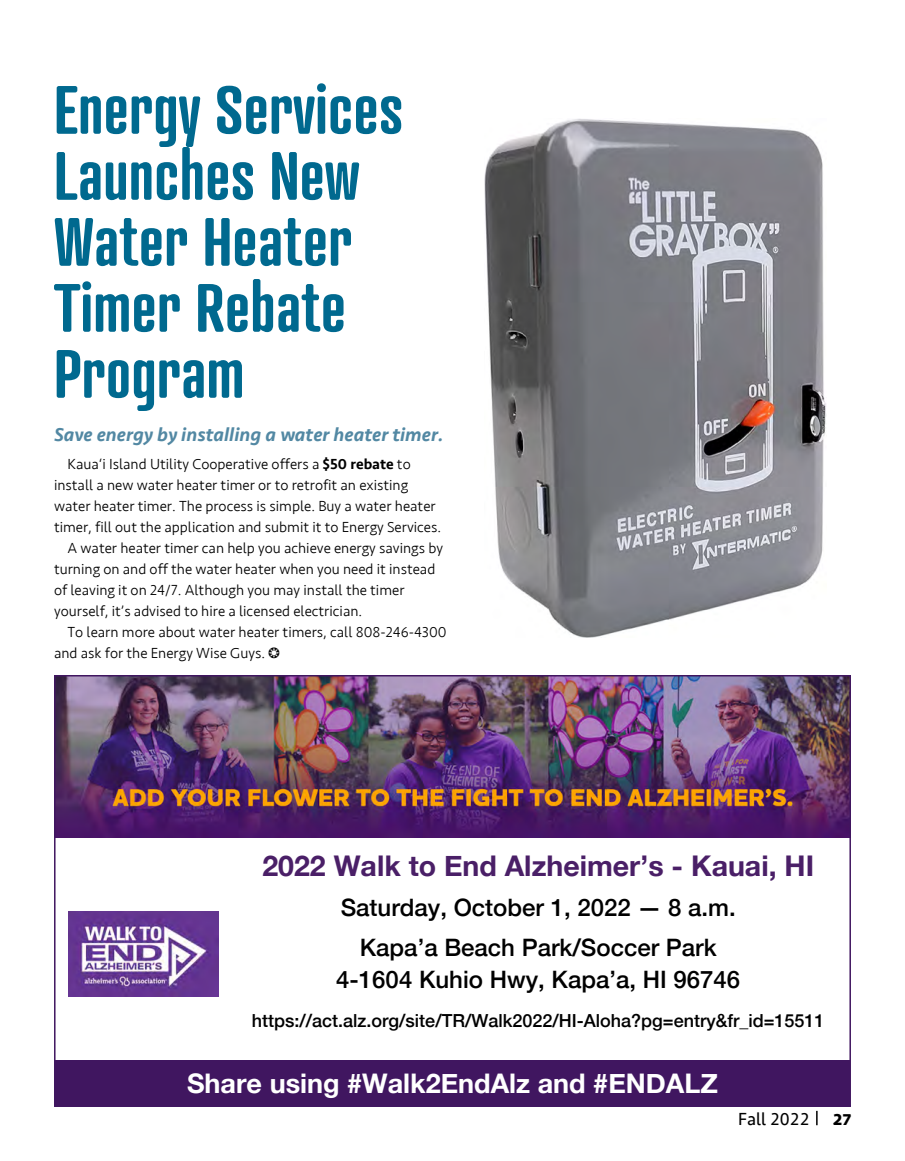
<style>
.page{position:relative;width:905px;height:1161px;background:#fff}
.page>*{position:absolute;margin:0;border:0;box-sizing:border-box;transform-origin:0 0}
.t1{font:600 66px/66px "Atrament";color:#00698f}
.t2{font:700 28.5px "Helvetica Neue";color:#4a1f67}
.t3{font:700 27px "Helvetica Neue";color:#fff}
.t4{font:500 24px/39.8px "Helvetica Neue";color:#000;text-align:center}
.t5{font:italic 500 19.5px "Seravek";color:#5288a3}
.t6{font:500 18px "Helvetica Neue";color:#000}
.t7{font:18px "Seravek";color:#000}
.t8{font:300 15px "Seravek";color:#000}
.s1{font-weight:500}
.s2{font-weight:500;font-size:21px}
</style>
<div class="page">
<svg style="left:816px;top:1111px;width:1px;height:14px"></svg>
<div style="left:55px;top:1060px;width:795px;height:46px;background:#401660"></div>
<img style="left:484px;top:118px;width:342px;height:520px">
<img style="left:57px;top:678px;width:790px;height:160px">
<div style="left:54px;top:675px;width:796px;height:432px;border:2px solid #401660"></div>
<img style="left:68px;top:912px;width:151px;height:84px">
<h1 class="t1" style="left:54px;top:76px;width:351px">Energy Services<br>Launches New<br>Water Heater<br>Timer Rebate<br>Program</h1>
<h3 class="t5" style="left:54px;top:422px;width:391px">Save energy by installing a water heater timer.</h3>
<p class="t8" style="left:68px;top:455px;width:345px">Kaua‘i Island Utility Cooperative offers a <span class="s1">$50 rebate</span> to</p>
<p class="t8" style="left:54px;top:476px;width:356px">install a new water heater timer or to retrofit an existing</p>
<p class="t8" style="left:54px;top:497px;width:383px">water heater timer. The process is simple. Buy a water heater</p>
<p class="t8" style="left:54px;top:518px;width:388px">timer, fill out the application and submit it to Energy Services.</p>
<p class="t8" style="left:68px;top:539px;width:377px">A water heater timer can help you achieve energy savings by</p>
<p class="t8" style="left:54px;top:560px;width:383px">turning on and off the water heater when you need it instead</p>
<p class="t8" style="left:54px;top:581px;width:352px">of leaving it on 24/7. Although you may install the timer</p>
<p class="t8" style="left:54px;top:602px;width:310px">yourself, it’s advised to hire a licensed electrician.</p>
<p class="t8" style="left:68px;top:623px;width:380px">To learn more about water heater timers, call 808-246-4300</p>
<p class="t8" style="left:54px;top:644px;width:212px">and ask for the Energy Wise Guys.</p>
<h2 class="t2" style="left:262px;top:844px;width:553px">2022 Walk to End Alzheimer’s - Kauai, HI</h2>
<h3 class="t4" style="left:341px;top:886px;width:396px">Saturday, October 1, 2022 — 8 a.m.<br>Kapa’a Beach Park/Soccer Park</h3>
<h3 class="t4" style="left:336px;top:958px;width:405px">4-1604 Kuhio Hwy, Kapa’a, HI 96746</h3>
<p class="t6" style="left:252px;top:1006px;width:574px">https://act.alz.org/site/TR/Walk2022/HI-Aloha?pg=entry&amp;fr_id=15511</p>
<h3 class="t3" style="left:187px;top:1062px;width:532px">Share using #Walk2EndAlz and #ENDALZ</h3>
<p class="t7" style="left:738px;top:1105px;width:115px">Fall 2022 <span class="s2">27</span></p>
</div>
